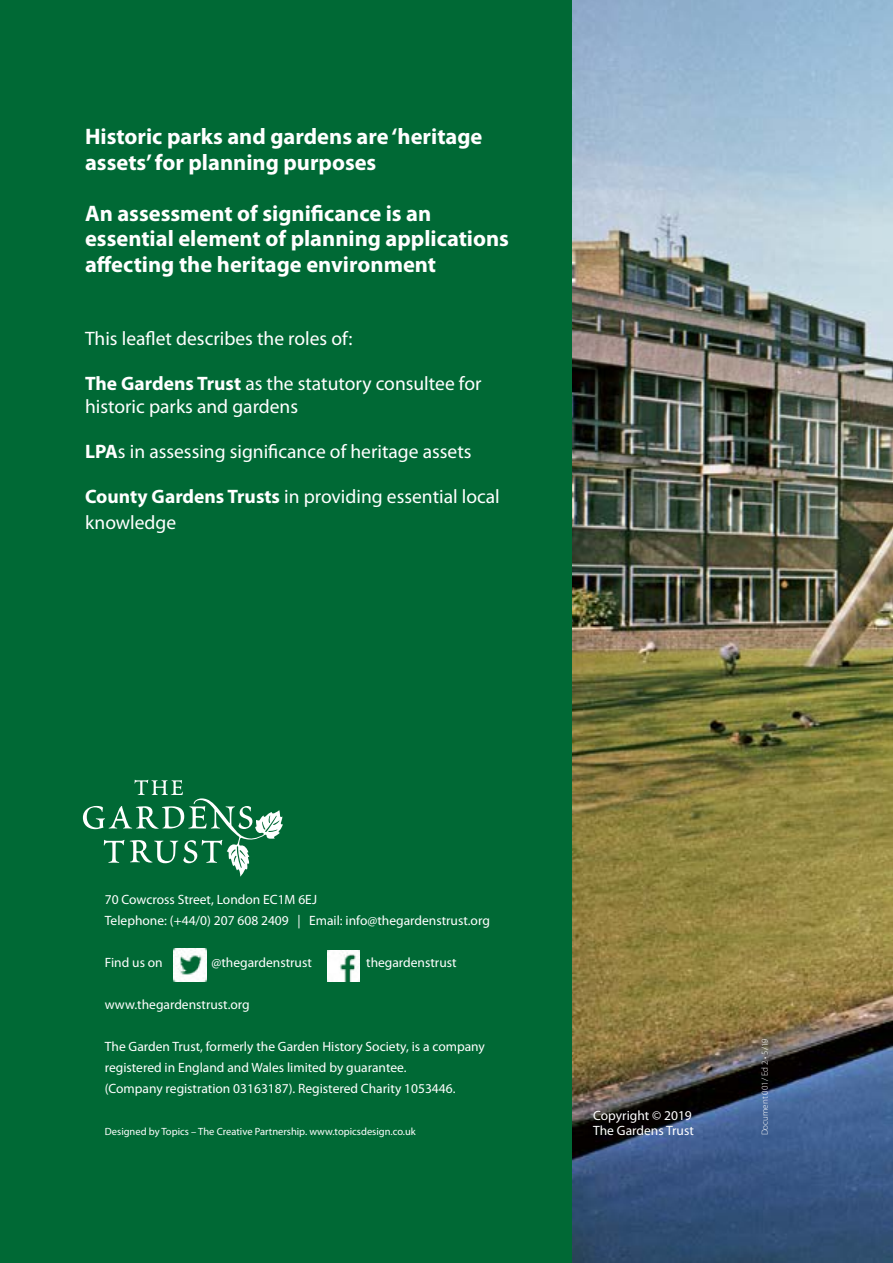
<style>
.page{position:relative;width:893px;height:1263px;background:#fff}
.page>*{position:absolute;margin:0;border:0;box-sizing:border-box;transform-origin:0 0}
.t1{font:700 22.5px/25.5px "Myriad Pro";color:#fff}
.t2{font:19.5px/22.5px "Myriad Pro";color:#fff}
.t3{font:13.5px/21px "Myriad Pro";color:#fff}
.t4{font:10.5px "Myriad Pro";color:#fff}
.t5{font:300 9px "Myriad Pro";color:#fff}
.s1{font-weight:700}
</style>
<div class="page">
<img style="left:572px;top:0;width:321px;height:1263px">
<div style="left:0;top:0;width:572px;height:1263px;background:#006935"></div>
<svg style="left:83px;top:780px;width:200px;height:97px"></svg>
<img style="left:327px;top:950px;width:33px;height:31px">
<svg style="left:173px;top:949px;width:34px;height:33px"></svg>
<img style="left:174px;top:949px;width:32px;height:32px">
<h1 class="t1" style="left:85px;top:124px;width:399px">Historic parks and gardens are ‘heritage assets’ for planning purposes</h1>
<h1 class="t1" style="left:85px;top:201px;width:425px">An assessment of significance is an essential element of planning applications affecting the heritage environment</h1>
<h2 class="t2" style="left:85px;top:328px;width:269px">This leaflet describes the roles of:</h2>
<h2 class="t2" style="left:85px;top:373px;width:398px"><span class="s1">The Gardens Trust</span> as the statutory consultee for historic parks and gardens</h2>
<h2 class="t2" style="left:85px;top:441px;width:388px"><span class="s1">LPA</span>s in assessing significance of heritage assets</h2>
<h2 class="t2" style="left:85px;top:484px;width:416px;line-height:25.5px"><span class="s1">County Gardens Trusts</span> in providing essential local knowledge</h2>
<p class="t3" style="left:105px;top:889px;width:386px">70 Cowcross Street, London EC1M 6EJ<br>Telephone: (+44/0) 207 608 2409 | Email: info@thegardenstrust.org</p>
<p class="t3" style="left:105px;top:952px;width:59px">Find us on</p>
<p class="t3" style="left:211px;top:952px;width:102px">@thegardenstrust</p>
<p class="t3" style="left:366px;top:952px;width:92px">thegardenstrust</p>
<p class="t3" style="left:105px;top:994px;width:146px">www.thegardenstrust.org</p>
<p class="t3" style="left:105px;top:1036px;width:382px">The Garden Trust, formerly the Garden History Society, is a company registered in England and Wales limited by guarantee.<br>(Company registration 03163187). Registered Charity 1053446.</p>
<p class="t4" style="left:105px;top:1126px;width:312px">Designed by Topics – The Creative Partnership. www.topicsdesign.co.uk</p>
<p class="t3" style="left:593px;top:1108px;width:102px;line-height:15px">Copyright © 2019<br>The Gardens Trust</p>
<p class="t5" style="left:760px;top:1135px;width:98px;rotate:-90deg">Document 001/ Ed 2 • 5/19</p>
</div>
